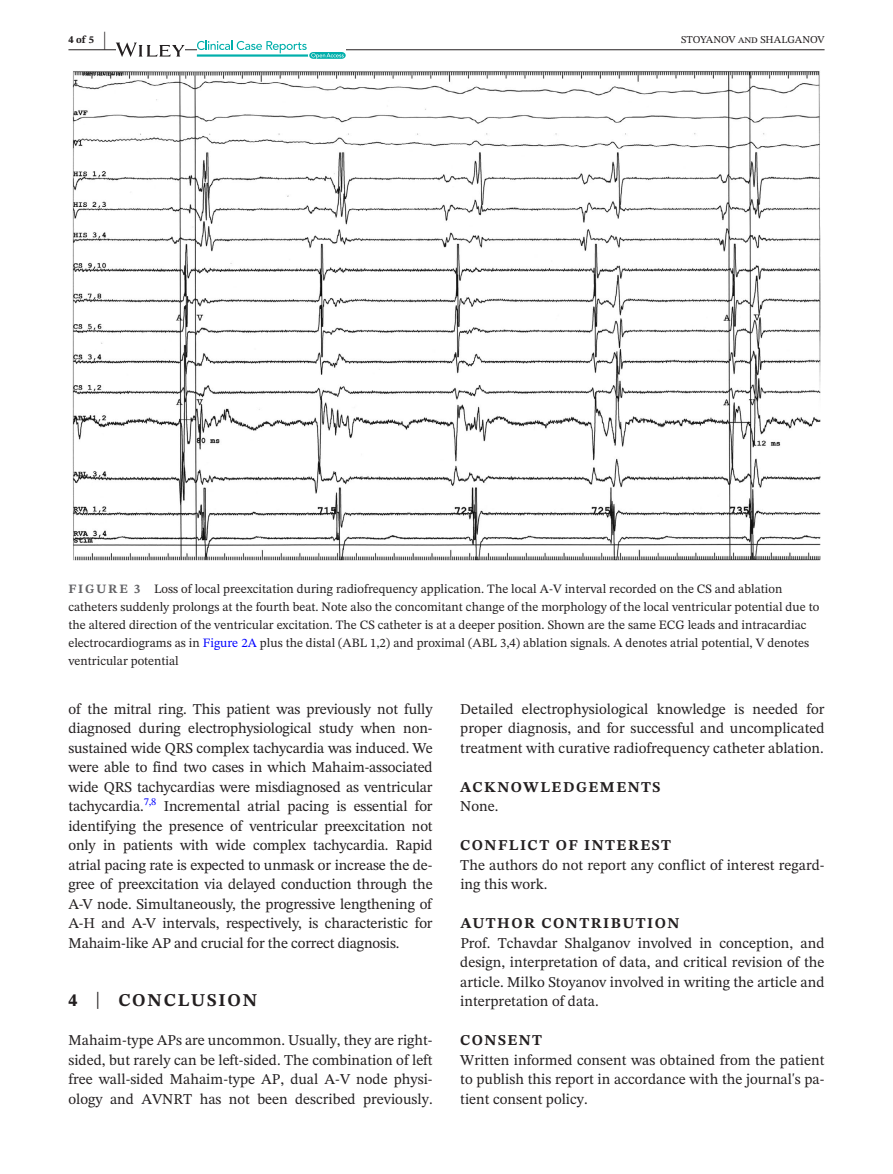
<style>
.page{position:relative;width:893px;height:1174px;background:#fff}
.page>*{position:absolute;margin:0;border:0;box-sizing:border-box;transform-origin:0 0}
.t1{font:700 18px "STIX Two Text";letter-spacing:.1em;color:#231f20}
.t2{font:15px/19.5px "STIX Two Text";color:#231f20;text-align:justify}
.t3{font:700 15px "STIX Two Text";letter-spacing:.1em;color:#231f20}
.t4{font:12.75px/18px "STIX Two Text";color:#231f20}
.t5{font:10.5px "STIX Two Text";color:#231f20}
.t6{font:700 10.5px "STIX Two Text";color:#231f20}
.t7{font:10.5px "STIX Two Text";color:#00f}
.s1{font-size:21px}
.s2{font-weight:700;color:#636366}
.s3{color:#00f}
.s4{font-weight:400;font-size:23.7px}
</style>
<div class="page">
<hr style="left:68px;top:49px;width:756px;height:1px;background:#231f20">
<svg style="left:116px;top:43px;width:69px;height:14px"></svg>
<svg style="left:197px;top:41px;width:149px;height:18px"></svg>
<img style="left:72px;top:71px;width:749px;height:489px">
<p class="t6" style="left:68px;top:32px;width:39px">4 of 5 <span class="s1">|</span></p>
<p class="t5" style="left:681px;top:32px;width:145px">STOYANOV and SHALGANOV</p>
<p class="t4" style="left:68px;top:579px;width:752px"><span class="s2">FIGURE 3</span> Loss of local preexcitation during radiofrequency application. The local A-V interval recorded on the CS and ablation catheters suddenly prolongs at the fourth beat. Note also the concomitant change of the morphology of the local ventricular potential due to the altered direction of the ventricular excitation. The CS catheter is at a deeper position. Shown are the same ECG leads and intracardiac electrocardiograms as in <span class="s3">Figure 2A</span> plus the distal (ABL 1,2) and proximal (ABL 3,4) ablation signals. A denotes atrial potential, V denotes ventricular potential</p>
<p class="t2" style="left:68px;top:699px;width:366px">of the mitral ring. This patient was previously not fully diagnosed during electrophysiological study when non&shy;sustained wide QRS complex tachycardia was induced. We were able to find two cases in which Mahaim-associated wide QRS tachycardias were misdiagnosed as ventricular tachycardia.</p>
<p class="t7" style="left:144px;top:793px;width:14px">7,8</p>
<p class="t2" style="left:68px;top:796px;width:366px;text-indent:95px">Incremental atrial pacing is essential for identifying the presence of ventricular preexcitation not only in patients with wide complex tachycardia. Rapid atrial pacing rate is expected to unmask or increase the de&shy;gree of preexcitation via delayed conduction through the A-V node. Simultaneously, the progressive lengthening of A-H and A-V intervals, respectively, is characteristic for Mahaim-like AP and crucial for the correct diagnosis.</p>
<p class="t1" style="left:68px;top:987px;width:190px">4 <span class="s4">|</span> CONCLUSION</p>
<p class="t2" style="left:68px;top:1030px;width:366px">Mahaim-type APs are uncommon. Usually, they are right&shy;sided, but rarely can be left-sided. The combination of left free wall-sided Mahaim-type AP, dual A-V node physi&shy;ology and AVNRT has not been described previously.</p>
<p class="t2" style="left:460px;top:699px;width:366px">Detailed electrophysiological knowledge is needed for proper diagnosis, and for successful and uncomplicated treatment with curative radiofrequency catheter ablation.</p>
<p class="t3" style="left:460px;top:776px;width:202px">ACKNOWLEDGEMENTS</p>
<p class="t2" style="left:460px;top:796px;width:40px">None.</p>
<p class="t3" style="left:460px;top:834px;width:212px">CONFLICT OF INTEREST</p>
<p class="t2" style="left:460px;top:855px;width:366px">The authors do not report any conflict of interest regard&shy;ing this work.</p>
<p class="t3" style="left:460px;top:912px;width:221px">AUTHOR CONTRIBUTION</p>
<p class="t2" style="left:460px;top:933px;width:366px">Prof. Tchavdar Shalganov involved in conception, and design, interpretation of data, and critical revision of the article. Milko Stoyanov involved in writing the article and interpretation of data.</p>
<p class="t3" style="left:460px;top:1029px;width:83px">CONSENT</p>
<p class="t2" style="left:460px;top:1050px;width:366px">Written informed consent was obtained from the patient to publish this report in accordance with the journal's pa&shy;tient consent policy.</p>
</div>
